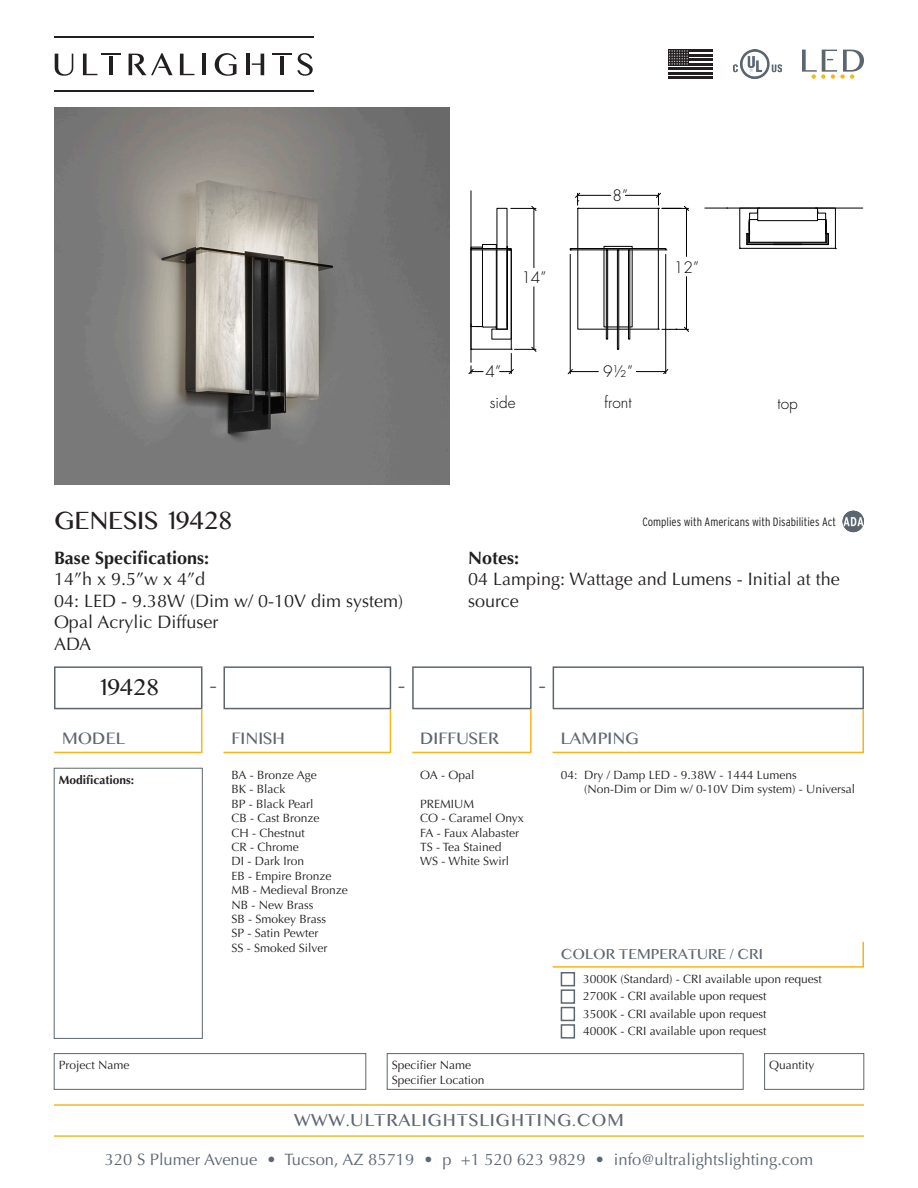
<style>
.page{position:relative;width:918px;height:1188px;background:#fff}
.page>*{position:absolute;margin:0;border:0;box-sizing:border-box;transform-origin:0 0}
.t1{font:36px "ULTRALIGHTS";color:#231f20}
.t2{font:33px "ULTRALIGHTS";letter-spacing:-.01em;color:#231f20}
.t3{font:33px "ULTRALIGHTS";color:#5c666f}
.t4{font:25.2px "ULTRALIGHTS";letter-spacing:.03em;color:#5d6773}
.t5{font:24px "ULTRALIGHTS";color:#5c666f}
.t6{font:21px "ULTRALIGHTS";color:#5c666f}
.t7{font:18px/21.6px "Optima";color:#231f20}
.t8{font:700 18px "Optima";color:#231f20}
.t9{font:16.5px "Optima";color:#5d6773}
.t10{font:300 15.45px "Futura Std";color:#000}
.t11{font:12px "Optima";color:#231f20}
.t12{font:300 condensed 12px "Interstate";color:#231f20}
.t13{font:700 12px "Optima";color:#231f20}
</style>
<div class="page">
<hr style="left:54px;top:1135px;width:810px;height:2px;background:#f2a900">
<hr style="left:54px;top:1104px;width:810px;height:2px;background:#f2a900">
<img style="left:54px;top:107px;width:396px;height:378px">
<hr style="left:471px;top:191px;width:1px;height:171px;background:#000">
<hr style="left:534px;top:208px;width:1px;height:60px;background:#000">
<svg style="left:511px;top:206px;width:26px;height:5px"></svg>
<svg style="left:468px;top:244px;width:69px;height:130px"></svg>
<div style="left:570px;top:248px;width:96px;height:2px;border:1px solid #000"></div>
<div style="left:617px;top:249px;width:2px;height:101px;border:1px solid #000"></div>
<div style="left:628px;top:249px;width:2px;height:91px;border:1px solid #000"></div>
<div style="left:606px;top:249px;width:2px;height:91px;border:1px solid #000"></div>
<div style="left:604px;top:246px;width:29px;height:3px;border:1px solid #000"></div>
<div style="left:577px;top:208px;width:82px;height:41px;border:1px solid #000"></div>
<hr style="left:570px;top:254px;width:1px;height:120px;background:#000">
<hr style="left:665px;top:254px;width:1px;height:120px;background:#000">
<hr style="left:636px;top:371px;width:30px;height:1px;background:#000">
<svg style="left:567px;top:369px;width:31px;height:5px"></svg>
<svg style="left:663px;top:369px;width:6px;height:5px"></svg>
<hr style="left:686px;top:208px;width:1px;height:48px;background:#000">
<svg style="left:577px;top:249px;width:112px;height:83px"></svg>
<hr style="left:625px;top:195px;width:33px;height:1px;background:#000">
<hr style="left:578px;top:195px;width:33px;height:1px;background:#000">
<svg style="left:656px;top:192px;width:33px;height:19px"></svg>
<svg style="left:575px;top:192px;width:5px;height:17px"></svg>
<hr style="left:705px;top:208px;width:158px;height:1px;background:#000">
<svg style="left:739px;top:207px;width:97px;height:42px"></svg>
<div style="left:54px;top:666px;width:148px;height:43px;border:2px solid #5c666f"></div>
<div style="left:224px;top:666px;width:167px;height:43px;border:2px solid #5c666f"></div>
<div style="left:412px;top:666px;width:120px;height:43px;border:2px solid #5c666f"></div>
<div style="left:553px;top:666px;width:311px;height:43px;border:2px solid #5c666f"></div>
<svg style="left:54px;top:708px;width:149px;height:46px"></svg>
<svg style="left:223px;top:708px;width:169px;height:46px"></svg>
<svg style="left:412px;top:708px;width:120px;height:46px"></svg>
<svg style="left:552px;top:708px;width:312px;height:46px"></svg>
<div style="left:561px;top:972px;width:14px;height:14px;border:2px solid #5c666f"></div>
<div style="left:561px;top:989px;width:14px;height:15px;border:2px solid #5c666f"></div>
<div style="left:561px;top:1007px;width:14px;height:14px;border:2px solid #5c666f"></div>
<div style="left:561px;top:1024px;width:14px;height:15px;border:2px solid #5c666f"></div>
<svg style="left:552px;top:941px;width:312px;height:27px"></svg>
<div style="left:54px;top:768px;width:148px;height:271px;border:1px solid #5c666f"></div>
<div style="left:54px;top:1053px;width:312px;height:37px;border:1px solid #5c666f"></div>
<div style="left:387px;top:1053px;width:356px;height:37px;border:1px solid #5c666f"></div>
<div style="left:764px;top:1053px;width:100px;height:37px;border:1px solid #5c666f"></div>
<hr style="left:54px;top:36px;width:259px;height:2px;background:#231f20">
<hr style="left:54px;top:91px;width:259px;height:1px;background:#231f20">
<svg style="left:215px;top:53px;width:22px;height:23px"></svg>
<hr style="left:202px;top:54px;width:4px;height:21px;background:#231f20">
<svg style="left:180px;top:54px;width:14px;height:21px"></svg>
<svg style="left:297px;top:53px;width:16px;height:23px"></svg>
<svg style="left:55px;top:54px;width:18px;height:22px"></svg>
<svg style="left:83px;top:54px;width:38px;height:21px"></svg>
<hr style="left:280px;top:56px;width:4px;height:19px;background:#231f20">
<svg style="left:272px;top:54px;width:19px;height:1px"></svg>
<svg style="left:129px;top:53px;width:44px;height:22px"></svg>
<svg style="left:252px;top:54px;width:12px;height:21px"></svg>
<hr style="left:246px;top:54px;width:4px;height:21px;background:#231f20">
<svg style="left:668px;top:56px;width:45px;height:21px"></svg>
<hr style="left:668px;top:50px;width:45px;height:2px;background:#231f20">
<hr style="left:668px;top:54px;width:45px;height:2px;background:#231f20">
<hr style="left:668px;top:59px;width:45px;height:2px;background:#231f20">
<hr style="left:668px;top:63px;width:45px;height:2px;background:#231f20">
<hr style="left:668px;top:68px;width:45px;height:2px;background:#231f20">
<hr style="left:668px;top:72px;width:45px;height:2px;background:#231f20">
<hr style="left:668px;top:77px;width:45px;height:2px;background:#231f20">
<div style="left:668px;top:50px;width:21px;height:15px;background:#231f20"></div>
<svg style="left:669px;top:50px;width:19px;height:15px"></svg>
<svg style="left:802px;top:50px;width:62px;height:29px"></svg>
<img style="left:733px;top:50px;width:48px;height:29px">
<img style="left:843px;top:511px;width:21px;height:21px;border-radius:11px">
<p class="t1" style="left:54px;top:496px;width:180px">Genesis 19428</p>
<p class="t8" style="left:54px;top:547px;width:157px">Base Specifications:</p>
<p class="t7" style="left:54px;top:568px;width:153px">14”h x 9.5”w x 4”d</p>
<p class="t7" style="left:54px;top:590px;width:351px">04: LED - 9.38W (Dim w/ 0-10V dim system)</p>
<p class="t7" style="left:54px;top:612px;width:166px">Opal Acrylic Diffuser</p>
<p class="t7" style="left:54px;top:633px;width:39px">ADA</p>
<p class="t10" style="left:521px;top:268px;width:27px">14”</p>
<p class="t10" style="left:486px;top:362px;width:17px">4”</p>
<p class="t10" style="left:490px;top:393px;width:27px">side</p>
<p class="t10" style="left:612px;top:186px;width:17px">8”</p>
<p class="t10" style="left:603px;top:362px;width:31px">9½”</p>
<p class="t10" style="left:604px;top:393px;width:29px">front</p>
<p class="t10" style="left:674px;top:258px;width:27px">12”</p>
<p class="t10" style="left:777px;top:394px;width:22px">top</p>
<p class="t12" style="left:642px;top:515px;width:195px">Complies with Americans with Disabilities Act</p>
<p class="t8" style="left:468px;top:547px;width:53px">Notes:</p>
<p class="t7" style="left:468px;top:568px;width:373px">04 Lamping: Wattage and Lumens - Initial at the source</p>
<p class="t2" style="left:97px;top:664px;width:64px">19428</p>
<p class="t5" style="left:62px;top:722px;width:65px">MODEL</p>
<p class="t5" style="left:232px;top:722px;width:55px">FINISH</p>
<p class="t5" style="left:420px;top:722px;width:80px">DIFFUSER</p>
<p class="t5" style="left:561px;top:722px;width:80px">LAMPING</p>
<p class="t11" style="left:232px;top:768px;width:87px">BA - Bronze Age</p>
<p class="t11" style="left:232px;top:782px;width:55px">BK - Black</p>
<p class="t11" style="left:232px;top:797px;width:83px">BP - Black Pearl</p>
<p class="t11" style="left:232px;top:811px;width:90px">CB - Cast Bronze</p>
<p class="t11" style="left:232px;top:826px;width:75px">CH - Chestnut</p>
<p class="t11" style="left:232px;top:840px;width:69px">CR - Chrome</p>
<p class="t11" style="left:232px;top:854px;width:74px">DI - Dark Iron</p>
<p class="t11" style="left:232px;top:869px;width:102px">EB - Empire Bronze</p>
<p class="t11" style="left:232px;top:883px;width:118px">MB - Medieval Bronze</p>
<p class="t11" style="left:232px;top:898px;width:83px">NB - New Brass</p>
<p class="t11" style="left:232px;top:912px;width:96px">SB - Smokey Brass</p>
<p class="t11" style="left:232px;top:926px;width:88px">SP - Satin Pewter</p>
<p class="t11" style="left:232px;top:941px;width:97px">SS - Smoked Silver</p>
<p class="t3" style="left:210px;top:663px;width:8px">-</p>
<p class="t3" style="left:398px;top:663px;width:8px">-</p>
<p class="t3" style="left:539px;top:663px;width:8px">-</p>
<p class="t11" style="left:420px;top:768px;width:56px">OA - Opal</p>
<p class="t11" style="left:420px;top:797px;width:56px">PREMIUM</p>
<p class="t11" style="left:420px;top:811px;width:105px">CO - Caramel Onyx</p>
<p class="t11" style="left:420px;top:826px;width:100px">FA - Faux Alabaster</p>
<p class="t11" style="left:420px;top:840px;width:83px">TS - Tea Stained</p>
<p class="t11" style="left:420px;top:854px;width:90px">WS - White Swirl</p>
<p class="t11" style="left:561px;top:768px;width:238px">04: Dry / Damp LED - 9.38W - 1444 Lumens</p>
<p class="t11" style="left:584px;top:782px;width:273px">(Non-Dim or Dim w/ 0-10V Dim system) - Universal</p>
<p class="t13" style="left:59px;top:773px;width:77px">Modifications:</p>
<p class="t6" style="left:561px;top:940px;width:204px">Color temperature / CRI</p>
<p class="t11" style="left:59px;top:1058px;width:72px">Project Name</p>
<p class="t11" style="left:392px;top:1058px;width:81px">Specifier Name</p>
<p class="t11" style="left:392px;top:1073px;width:94px">Specifier Location</p>
<p class="t11" style="left:583px;top:972px;width:240px">3000K (Standard) - CRI available upon request</p>
<p class="t11" style="left:583px;top:989px;width:185px">2700K - CRI available upon request</p>
<p class="t11" style="left:583px;top:1007px;width:185px">3500K - CRI available upon request</p>
<p class="t11" style="left:583px;top:1024px;width:185px">4000K - CRI available upon request</p>
<p class="t11" style="left:769px;top:1058px;width:47px">Quantity</p>
<p class="t4" style="left:294px;top:1103px;width:331px">WWW.ULTRALIGHTSLIGHTING.COM</p>
<p class="t9" style="left:105px;top:1150px;width:710px">320 S Plumer Avenue • Tucson, AZ 85719 • p +1 520 623 9829 • info@ultralightslighting.com</p>
</div>
